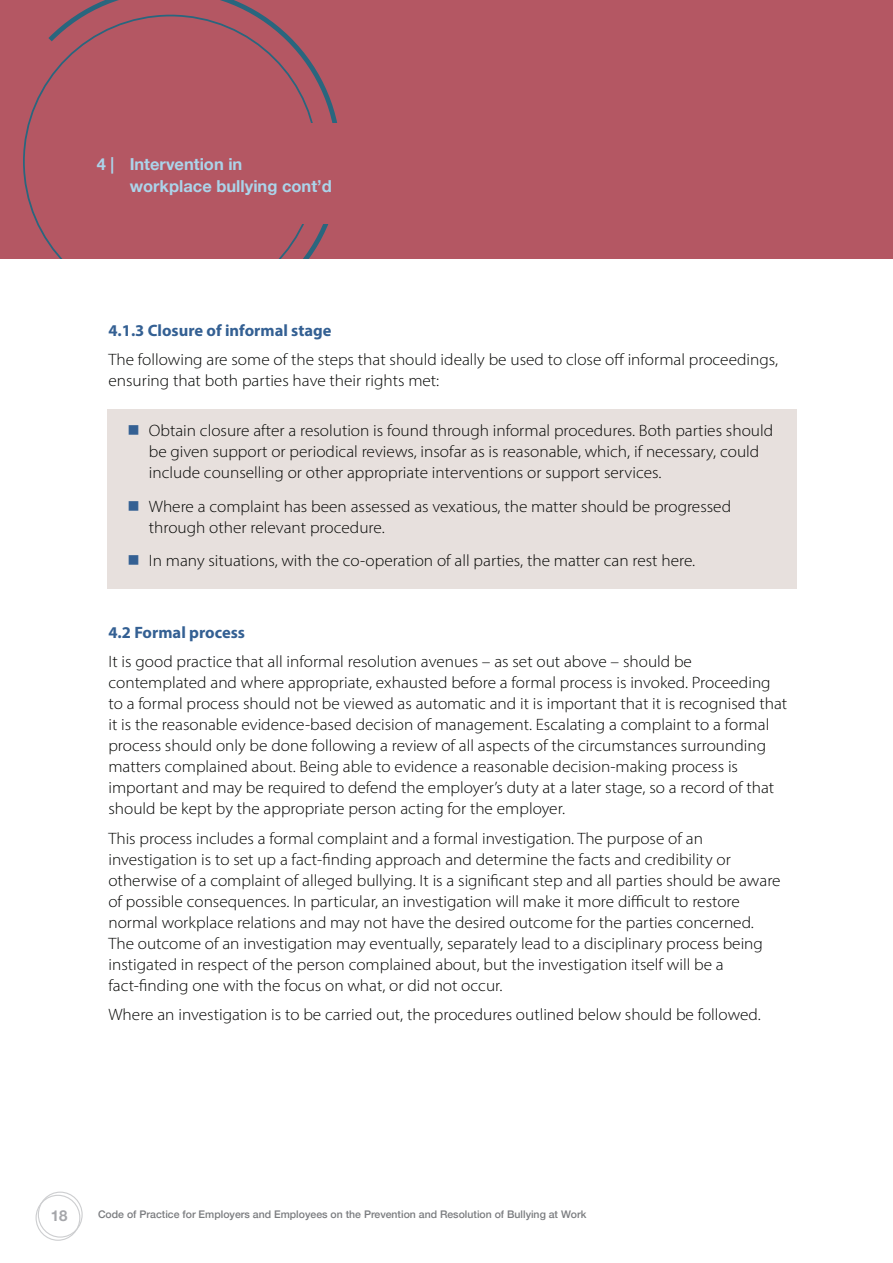
<style>
.page{position:relative;width:893px;height:1263px;background:#fff}
.page>*{position:absolute;margin:0;border:0;box-sizing:border-box;transform-origin:0 0}
.t1{font:300 16.5px/21px "Myriad Pro";color:#040503;scale:1.05 1}
.t2{font:700 16.5px "Myriad Pro";color:#346093}
.t3{font:700 16.5px/22.5px "Helvetica Neue";color:#abd4ea}
.t4{font:700 15px "Helvetica Neue";color:#a5a6aa}
.t5{font:500 10.5px "Helvetica Neue";color:#7a7c7f}
.s1{color:#346093}
</style>
<div class="page">
<div style="left:38px;top:1191px;width:45px;height:46px;border:1px solid #cdced0;border-radius:50%"></div>
<div style="left:36px;top:1195px;width:44px;height:46px;border:1px solid #cdced0;border-radius:50%"></div>
<div style="left:108px;top:409px;width:689px;height:180px;background:#e7e0dd"></div>
<div style="left:0;top:0;width:893px;height:259px;background:#b45763"></div>
<svg style="left:43px;top:0;width:295px;height:259px"></svg>
<div style="left:116px;top:123px;width:250px;height:100px;background:#b45763"></div>
<p class="t3" style="left:130px;top:153px;width:204px;text-indent:-33px">4 | Intervention in<br>workplace bullying cont’d</p>
<p class="t2" style="left:108px;top:319px;width:225px">4.1.3 Closure of informal stage</p>
<p class="t1" style="left:108px;top:349px;width:639px">The following are some of the steps that should ideally be used to close off informal proceedings, ensuring that both parties have their rights met:</p>
<p class="t1" style="left:149px;top:420px;width:596px;text-indent:-21px"><span class="s1">■</span> Obtain closure after a resolution is found through informal procedures. Both parties should be given support or periodical reviews, insofar as is reasonable, which, if necessary, could include counselling or other appropriate interventions or support services.</p>
<p class="t1" style="left:149px;top:495px;width:556px;text-indent:-21px"><span class="s1">■</span> Where a complaint has been assessed as vexatious, the matter should be progressed through other relevant procedure.</p>
<p class="t1" style="left:128px;top:550px;width:542px"><span class="s1">■</span> In many situations, with the co-operation of all parties, the matter can rest here.</p>
<p class="t2" style="left:108px;top:621px;width:138px">4.2 Formal process</p>
<p class="t1" style="left:108px;top:651px;width:648px">It is good practice that all informal resolution avenues – as set out above – should be contemplated and where appropriate, exhausted before a formal process is invoked. Proceeding to a formal process should not be viewed as automatic and it is important that it is recognised that it is the reasonable evidence-based decision of management. Escalating a complaint to a formal process should only be done following a review of all aspects of the circumstances surrounding matters complained about. Being able to evidence a reasonable decision-making process is important and may be required to defend the employer’s duty at a later stage, so a record of that should be kept by the appropriate person acting for the employer.</p>
<p class="t1" style="left:108px;top:827px;width:642px">This process includes a formal complaint and a formal investigation. The purpose of an investigation is to set up a fact-finding approach and determine the facts and credibility or otherwise of a complaint of alleged bullying. It is a significant step and all parties should be aware of possible consequences. In particular, an investigation will make it more difficult to restore normal workplace relations and may not have the desired outcome for the parties concerned.<br>The outcome of an investigation may eventually, separately lead to a disciplinary process being instigated in respect of the person complained about, but the investigation itself will be a fact-finding one with the focus on what, or did not occur.</p>
<p class="t1" style="left:108px;top:1004px;width:623px">Where an investigation is to be carried out, the procedures outlined below should be followed.</p>
<p class="t4" style="left:51px;top:1203px;width:18px">18</p>
<p class="t5" style="left:98px;top:1206px;width:490px">Code of Practice for Employers and Employees on the Prevention and Resolution of Bullying at Work</p>
</div>
